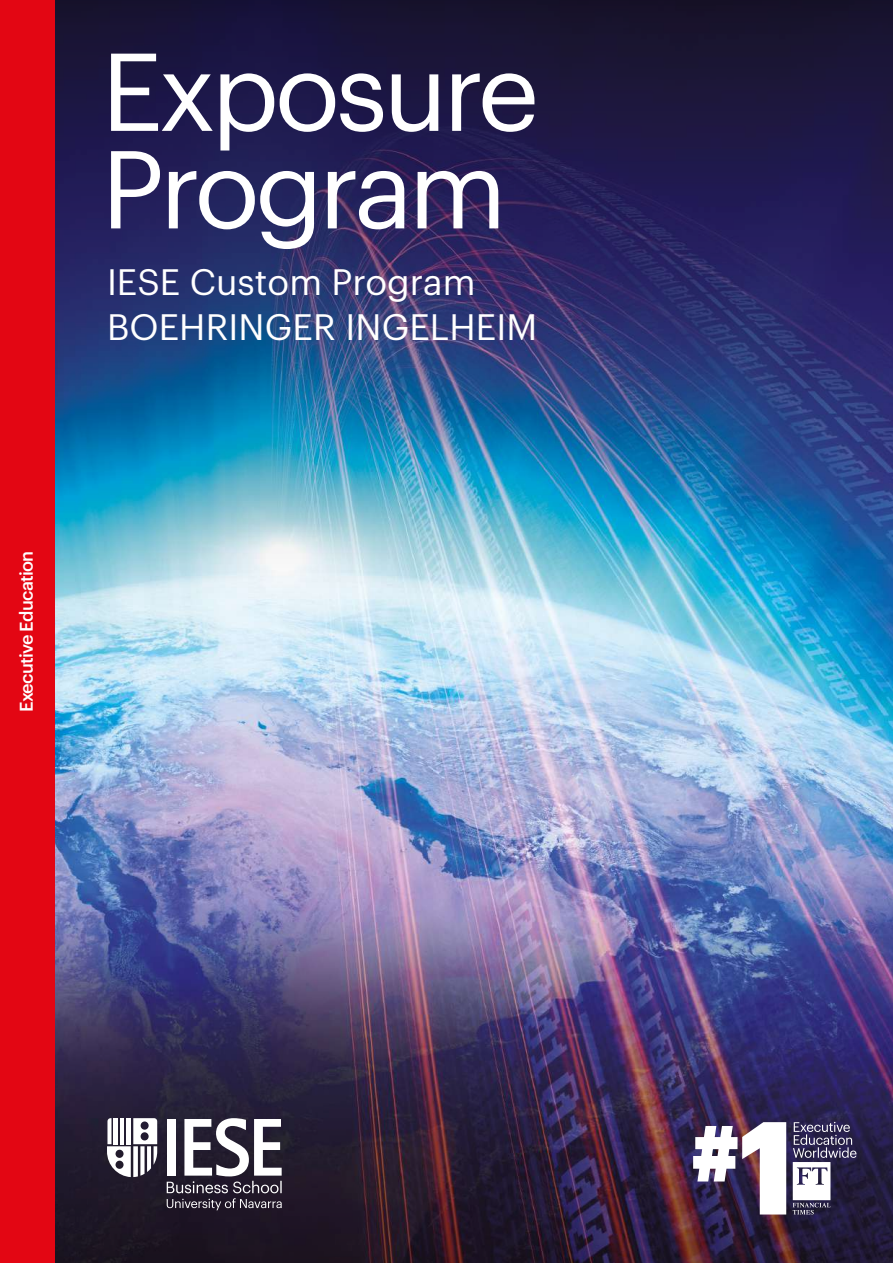
<style>
.page{position:relative;width:893px;height:1263px;background:#fff}
.page>*{position:absolute;margin:0;border:0;box-sizing:border-box;transform-origin:0 0}
.t1{font:108px/97.5px "Graphik";letter-spacing:-.04em;color:#fff}
.t2{font:36px/45px "Graphik";letter-spacing:.005em;color:#fff}
.t3{font:500 18px "Graphik";letter-spacing:-.04em;color:#fff}
</style>
<div class="page">
<img style="left:54px;top:0;width:839px;height:906px">
<img style="left:55px;top:0;width:838px;height:600px">
<img style="left:54px;top:906px;width:839px;height:357px">
<div style="left:0;top:0;width:54px;height:1263px;background:#e30613"></div>
<svg style="left:693px;top:1122px;width:93px;height:92px"></svg>
<svg style="left:793px;top:1122px;width:63px;height:92px"></svg>
<svg style="left:107px;top:1118px;width:50px;height:59px"></svg>
<svg style="left:167px;top:1118px;width:115px;height:92px"></svg>
<h1 class="t1" style="left:101px;top:34px;width:439px">Exposure<br>Program</h1>
<p class="t2" style="left:107px;top:257px;width:432px">IESE Custom Program<br>BOEHRINGER INGELHEIM</p>
<p class="t3" style="left:13px;top:712px;width:163px;rotate:-90deg">Executive Education</p>
</div>
